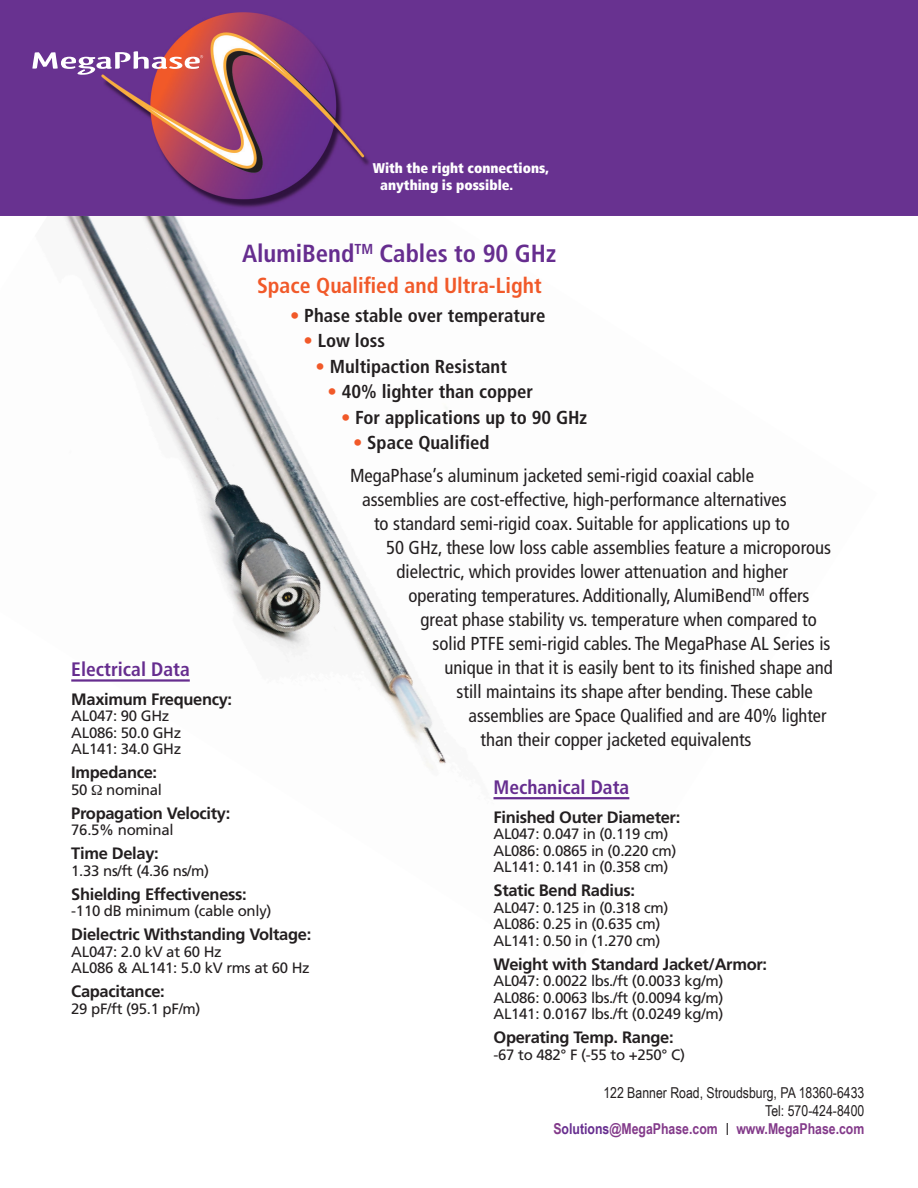
<style>
.page{position:relative;width:918px;height:1188px;background:#fff}
.page>*{position:absolute;margin:0;border:0;box-sizing:border-box;transform-origin:0 0}
.t1{font:700 condensed 24.75px "Frutiger";color:#662d8f}
.t2{font:700 condensed 21.75px "Frutiger";color:#f15929}
.t3{font:700 condensed 19.5px "Frutiger";color:#662d8f}
.t4{font:condensed 18.75px "Frutiger";color:#231f20}
.t5{font:700 condensed 18.75px "Frutiger";color:#231f20}
.t6{font:700 16.5px "Frutiger";letter-spacing:-.02em;color:#231f20}
.t7{font:15px/16.5px "Frutiger";letter-spacing:-.02em;color:#231f20}
.t8{font:15px "Arial Narrow";color:#231f20}
.t9{font:700 15px "Arial Narrow";color:#833a8a}
.t10{font:900 condensed 14.1px "Frutiger";color:#fff}
.s1{color:#f15929}
.s2{color:#662d8f}
.s3{font-family:"Frutiger";font-weight:400;font-stretch:condensed;font-size:12px;color:#231f20}
</style>
<div class="page">
<img style="left:0;top:215px;width:877px;height:585px">
<img style="left:0;top:0;width:918px;height:215px">
<svg style="left:32px;top:51px;width:171px;height:24px"></svg>
<hr style="left:71px;top:679px;width:119px;height:3px;background:#662d8f">
<hr style="left:494px;top:797px;width:135px;height:2px;background:#662d8f">
<svg style="left:92px;top:785px;width:10px;height:10px"></svg>
<p class="t10" style="left:373px;top:160px;width:177px">With the right connections,</p>
<p class="t10" style="left:380px;top:177px;width:134px">anything is possible.</p>
<p class="t1" style="left:242px;top:239px;width:316px">AlumiBend<sup>TM</sup> Cables to 90 GHz</p>
<p class="t2" style="left:257px;top:273px;width:286px">Space Qualified and Ultra-Light</p>
<p class="t5" style="left:290px;top:304px;width:257px"><span class="s1">•</span> Phase stable over temperature</p>
<p class="t5" style="left:304px;top:330px;width:83px"><span class="s1">•</span> Low loss</p>
<p class="t5" style="left:316px;top:355px;width:193px"><span class="s1">•</span> Multipaction Resistant</p>
<p class="t5" style="left:328px;top:381px;width:207px"><span class="s1">•</span> 40% lighter than copper</p>
<p class="t5" style="left:341px;top:406px;width:248px"><span class="s1">•</span> For applications up to 90 GHz</p>
<p class="t5" style="left:353px;top:432px;width:138px"><span class="s1">•</span> Space Qualified</p>
<p class="t4" style="left:350px;top:465px;width:405px">MegaPhase’s aluminum jacketed semi-rigid coaxial cable</p>
<p class="t4" style="left:362px;top:489px;width:426px">assemblies are cost-effective, high-performance alternatives</p>
<p class="t4" style="left:374px;top:513px;width:417px">to standard semi-rigid coax. Suitable for applications up to</p>
<p class="t4" style="left:386px;top:537px;width:447px">50 GHz, these low loss cable assemblies feature a microporous</p>
<p class="t4" style="left:397px;top:561px;width:393px">dielectric, which provides lower attenuation and higher</p>
<p class="t4" style="left:409px;top:585px;width:403px">operating temperatures. Additionally, AlumiBend<sup>TM</sup> offers</p>
<p class="t4" style="left:421px;top:609px;width:398px">great phase stability vs. temperature when compared to</p>
<p class="t4" style="left:433px;top:633px;width:399px">solid PTFE semi-rigid cables. The MegaPhase AL Series is</p>
<p class="t4" style="left:445px;top:657px;width:390px">unique in that it is easily bent to its finished shape and</p>
<p class="t4" style="left:457px;top:681px;width:358px">still maintains its shape after bending. These cable</p>
<p class="t4" style="left:469px;top:705px;width:360px">assemblies are Space Qualified and are 40% lighter</p>
<p class="t4" style="left:481px;top:729px;width:273px">than their copper jacketed equivalents</p>
<p class="t3" style="left:71px;top:658px;width:120px">Electrical Data</p>
<p class="t6" style="left:71px;top:689px;width:162px">Maximum Frequency:</p>
<p class="t7" style="left:71px;top:708px;width:112px">AL047: 90 GHz<br>AL086: 50.0 GHz<br>AL141: 34.0 GHz</p>
<p class="t6" style="left:71px;top:763px;width:87px">Impedance:</p>
<p class="t7" style="left:71px;top:781px;width:92px">50 nominal</p>
<p class="t6" style="left:71px;top:803px;width:161px">Propagation Velocity:</p>
<p class="t7" style="left:71px;top:822px;width:104px">76.5% nominal</p>
<p class="t6" style="left:71px;top:844px;width:89px">Time Delay:</p>
<p class="t7" style="left:71px;top:862px;width:139px">1.33 ns/ft (4.36 ns/m)</p>
<p class="t6" style="left:71px;top:884px;width:177px">Shielding Effectiveness:</p>
<p class="t7" style="left:71px;top:903px;width:202px">-110 dB minimum (cable only)</p>
<p class="t6" style="left:71px;top:925px;width:242px">Dielectric Withstanding Voltage:</p>
<p class="t7" style="left:71px;top:943px;width:240px">AL047: 2.0 kV at 60 Hz<br>AL086 &amp; AL141: 5.0 kV rms at 60 Hz</p>
<p class="t6" style="left:71px;top:982px;width:95px">Capacitance:</p>
<p class="t7" style="left:71px;top:1000px;width:131px">29 pF/ft (95.1 pF/m)</p>
<p class="t3" style="left:494px;top:776px;width:137px">Mechanical Data</p>
<p class="t6" style="left:494px;top:807px;width:188px">Finished Outer Diameter:</p>
<p class="t7" style="left:494px;top:826px;width:185px">AL047: 0.047 in (0.119 cm)<br>AL086: 0.0865 in (0.220 cm)<br>AL141: 0.141 in (0.358 cm)</p>
<p class="t6" style="left:494px;top:881px;width:143px">Static Bend Radius:</p>
<p class="t7" style="left:494px;top:899px;width:177px">AL047: 0.125 in (0.318 cm)<br>AL086: 0.25 in (0.635 cm)<br>AL141: 0.50 in (1.270 cm)</p>
<p class="t6" style="left:494px;top:954px;width:275px">Weight with Standard Jacket/Armor:</p>
<p class="t7" style="left:494px;top:973px;width:231px;text-align:justify">AL047: 0.0022 lbs./ft (0.0033 kg/m)<br>AL086: 0.0063 lbs./ft (0.0094 kg/m)<br>AL141: 0.0167 lbs./ft (0.0249 kg/m)</p>
<p class="t6" style="left:494px;top:1028px;width:182px">Operating Temp. Range:</p>
<p class="t7" style="left:494px;top:1046px;width:193px">-67 to 482° F (-55 to +250° C)</p>
<p class="t8" style="left:603px;top:1081px;width:263px">122 Banner Road, Stroudsburg, PA 18360-6433</p>
<p class="t8" style="left:765px;top:1099px;width:101px">Tel: 570-424-8400</p>
<p class="t9" style="left:553px;top:1117px;width:312px">S<span class="s2">olutions</span>@MegaPhase.com <span class="s3">|</span> www.MegaPhase.com</p>
</div>
